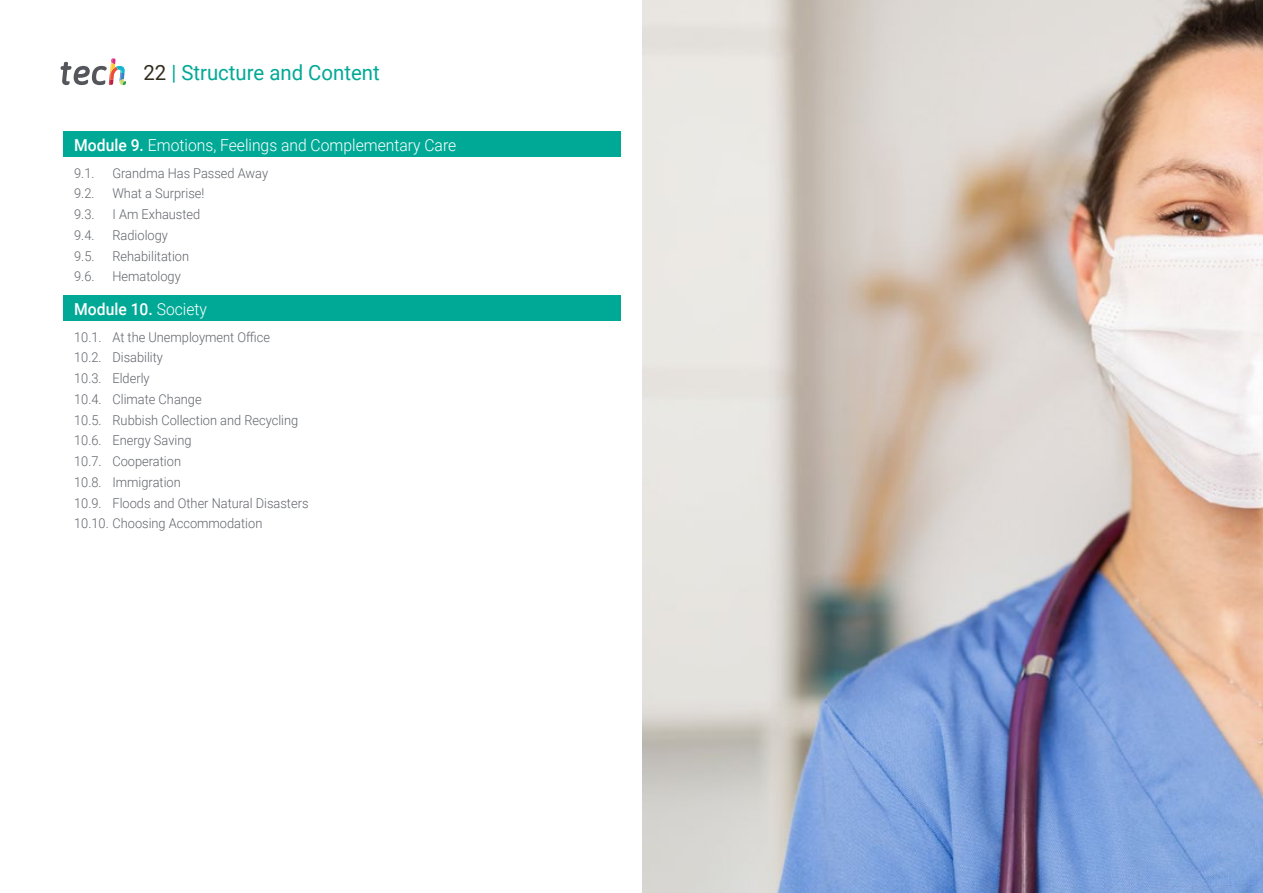
<style>
.page{position:relative;width:1263px;height:893px;background:#fff}
.page>*{position:absolute;margin:0;border:0;box-sizing:border-box;transform-origin:0 0}
.t1{font:21px "Roboto";color:#00a996}
.t2{font:300 16.5px "Roboto";color:#fff;scale:.95 1}
.t3{font:500 16.5px "Roboto";color:#fff;scale:.95 1}
.t4{font:300 13.5px/20.7px "Roboto";color:#61646a;scale:.95 1}
.s1{color:#312e20}
.s2{font-weight:500}
.s3{font-weight:300}
</style>
<div class="page">
<div style="left:63px;top:132px;width:558px;height:25px;background:#00a996"></div>
<div style="left:63px;top:296px;width:558px;height:25px;background:#00a996"></div>
<img style="left:642px;top:0;width:621px;height:893px">
<svg style="left:61px;top:58px;width:65px;height:28px"></svg>
<h1 class="t1" style="left:144px;top:57px;width:238px"><span class="s1">22</span> | Structure and Content</h1>
<p class="t2" style="left:74px;top:133px;width:404px"><span class="s2">Module 9.</span> Emotions, Feelings and Complementary Care</p>
<p class="t4" style="left:74px;top:162px;width:23px">9.1.</p>
<p class="t4" style="left:112px;top:162px;width:165px">Grandma Has Passed Away</p>
<p class="t4" style="left:74px;top:183px;width:23px">9.2.</p>
<p class="t4" style="left:112px;top:183px;width:98px">What a Surprise!</p>
<p class="t4" style="left:74px;top:203px;width:23px">9.3.</p>
<p class="t4" style="left:112px;top:203px;width:94px">I Am Exhausted</p>
<p class="t4" style="left:74px;top:224px;width:23px">9.4.</p>
<p class="t4" style="left:112px;top:224px;width:60px">Radiology</p>
<p class="t4" style="left:74px;top:245px;width:23px">9.5.</p>
<p class="t4" style="left:112px;top:245px;width:82px">Rehabilitation</p>
<p class="t4" style="left:74px;top:266px;width:23px">9.6.</p>
<p class="t4" style="left:112px;top:266px;width:73px">Hematology</p>
<p class="t3" style="left:74px;top:297px;width:141px">Module 10. <span class="s3">Society</span></p>
<p class="t4" style="left:74px;top:326px;width:248px">10.1. At the Unemployment Office<br>10.2. Disability<br>10.3. Elderly<br>10.4. Climate Change<br>10.5. Rubbish Collection and Recycling<br>10.6. Energy Saving<br>10.7. Cooperation<br>10.8. Immigration<br>10.9. Floods and Other Natural Disasters<br>10.10. Choosing Accommodation</p>
</div>
